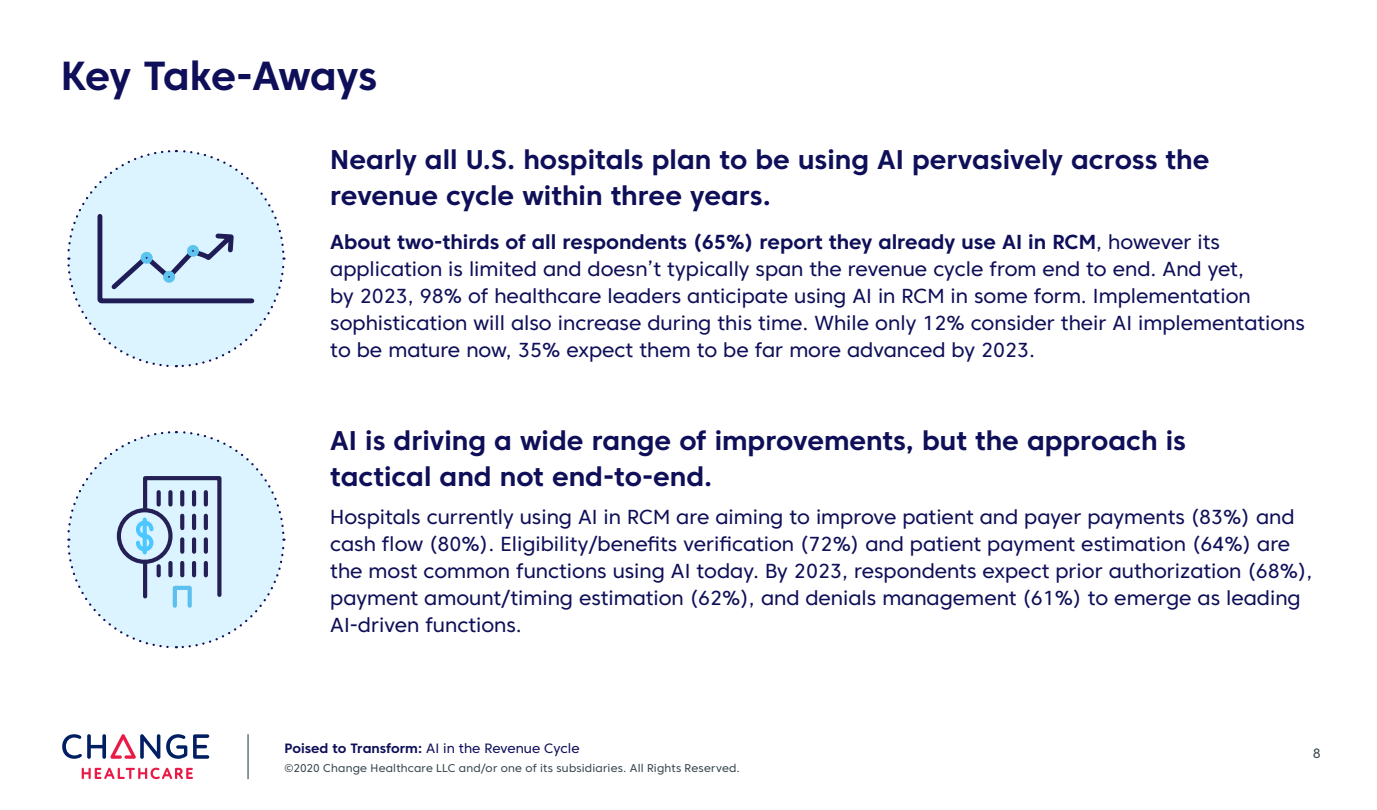
<style>
.page{position:relative;width:1377px;height:810px;background:#fff}
.page>*{position:absolute;margin:0;border:0;box-sizing:border-box;transform-origin:0 0}
.t1{font:700 40.5px "Core Sans C 65";letter-spacing:-.01em;color:#0f0f59}
.t2{font:700 27px/36px "Core Sans C 65";color:#0f0f59}
.t3{font:20.25px/27px "Core Sans C 45";color:#0f0f59}
.t4{font:700 20.25px "Core Sans C 65";color:#0f0f59}
.t5{font:13.5px "Core Sans C 45";color:#0f0f59}
.t6{font:13.5px "Core Sans C 45";color:#37474f}
.t7{font:11.25px "Core Sans C 45";letter-spacing:.015em;color:#37474f}
.s1{font-family:"Core Sans C 45";font-weight:400}
.s2{font-family:"Core Sans C 65";font-weight:700}
</style>
<div class="page">
<svg style="left:166px;top:734px;width:21px;height:25px"></svg>
<svg style="left:193px;top:734px;width:16px;height:25px"></svg>
<svg style="left:62px;top:734px;width:98px;height:25px"></svg>
<svg style="left:82px;top:768px;width:111px;height:11px"></svg>
<hr style="left:247px;top:734px;width:2px;height:45px;background:#37474f">
<svg style="left:67px;top:149px;width:219px;height:219px"></svg>
<svg style="left:67px;top:431px;width:219px;height:218px"></svg>
<div style="left:168px;top:563px;width:5px;height:12px;background:#241f54"></div>
<svg style="left:180px;top:563px;width:4px;height:12px"></svg>
<hr style="left:192px;top:563px;width:4px;height:12px;background:#241f54">
<hr style="left:204px;top:563px;width:4px;height:12px;background:#241f54">
<h1 class="t1" style="left:61px;top:50px;width:318px">Key Take-Aways</h1>
<h2 class="t2" style="left:330px;top:142px;width:881px">Nearly all U.S. hospitals plan to be using AI pervasively across the revenue cycle within three years.</h2>
<p class="t4" style="left:330px;top:230px;width:891px">About two-thirds of all respondents (65%) report they already use AI in RCM<span class="s1">, however its</span></p>
<p class="t3" style="left:330px;top:256px;width:976px">application is limited and doesn’t typically span the revenue cycle from end to end. And yet,<br>by 2023, 98% of healthcare leaders anticipate using AI in RCM in some form. Implementation sophistication will also increase during this time. While only 12% consider their AI implementations to be mature now, 35% expect them to be far more advanced by 2023.</p>
<h2 class="t2" style="left:330px;top:423px;width:857px">AI is driving a wide range of improvements, but the approach is tactical and not end-to-end.</h2>
<p class="t3" style="left:330px;top:503px;width:984px">Hospitals currently using AI in RCM are aiming to improve patient and payer payments (83%) and cash flow (80%). Eligibility/benefits verification (72%) and patient payment estimation (64%) are the most common functions using AI today. By 2023, respondents expect prior authorization (68%), payment amount/timing estimation (62%), and denials management (61%) to emerge as leading AI-driven functions.</p>
<p class="t5" style="left:285px;top:740px;width:297px"><span class="s2">Poised to Transform:</span> AI in the Revenue Cycle</p>
<p class="t7" style="left:285px;top:761px;width:457px">©2020 Change Healthcare LLC and/or one of its subsidiaries. All Rights Reserved.</p>
<p class="t6" style="left:1313px;top:745px;width:10px">8</p>
</div>
